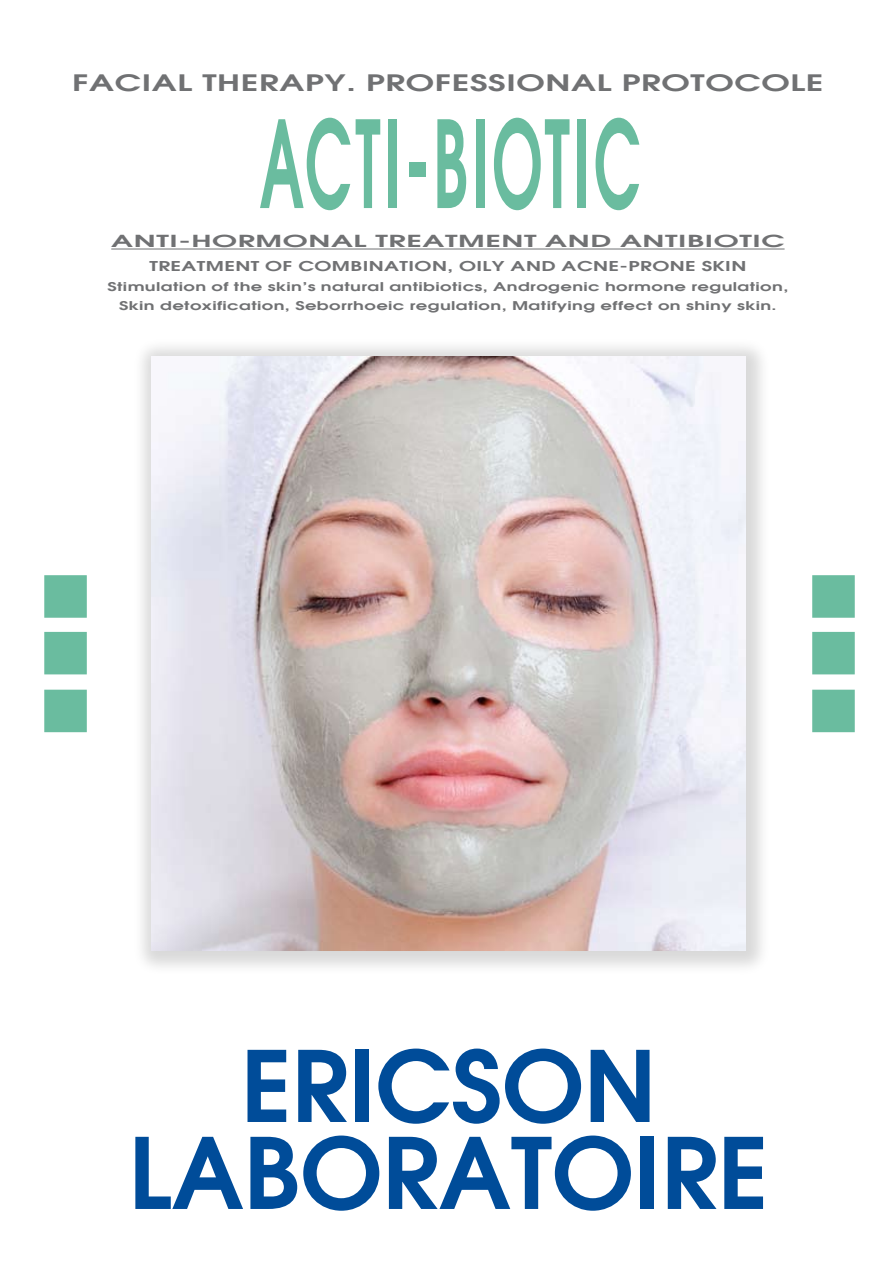
<style>
.page{position:relative;width:893px;height:1263px;background:#fff}
.page>*{position:absolute;margin:0;border:0;box-sizing:border-box;transform-origin:0 0}
.t1{font:120px "Avant Garde Gothic Dm ITC";letter-spacing:.06em;color:#6abc9f;scale:.5 1}
.t2{font:97.5px/87px "Avant Garde Gothic Dm ITC";color:#004c99;text-align:center}
.t3{font:22.5px "Avant Garde Gothic Dm ITC";letter-spacing:.02em;color:#707173;scale:1.5 1}
.t4{font:16.5px "Avant Garde Gothic Dm ITC";letter-spacing:.02em;color:#707173;scale:1.8 1}
.t5{font:13.5px "Avant Garde Gothic Dm ITC";letter-spacing:.02em;color:#707173;scale:1.5 1}
.t6{font:12px/19.5px "Avant Garde Gothic Dm ITC";letter-spacing:.02em;color:#707173;text-align:center;scale:1.5 1}
</style>
<div class="page">
<div style="left:131px;top:336px;width:695px;height:695px;background:#000;opacity:.15"></div>
<img style="left:152px;top:357px;width:594px;height:594px">
<div style="left:812px;top:575px;width:43px;height:43px;background:#6abc9f;border:2px solid #6abc9f"></div>
<div style="left:812px;top:690px;width:43px;height:42px;background:#6abc9f;border:2px solid #6abc9f"></div>
<div style="left:812px;top:632px;width:43px;height:42px;background:#6abc9f;border:2px solid #6abc9f"></div>
<div style="left:44px;top:575px;width:43px;height:43px;background:#6abc9f;border:2px solid #6abc9f"></div>
<div style="left:44px;top:690px;width:43px;height:42px;background:#6abc9f;border:2px solid #6abc9f"></div>
<div style="left:44px;top:632px;width:43px;height:42px;background:#6abc9f;border:2px solid #6abc9f"></div>
<hr style="left:111px;top:249px;width:674px;height:1px;background:#707173">
<h3 class="t3" style="left:72px;top:69px;width:502px">FACIAL THERAPY. PROFESSIONAL PROTOCOLE</h3>
<h1 class="t1" style="left:260px;top:87px;width:763px">ACTI-BIOTIC</h1>
<h3 class="t4" style="left:111px;top:231px;width:376px">ANTI-HORMONAL TREATMENT AND ANTIBIOTIC</h3>
<p class="t5" style="left:149px;top:258px;width:399px">TREATMENT OF COMBINATION, OILY AND ACNE-PRONE SKIN</p>
<p class="t6" style="left:107px;top:277px;width:455px">Stimulation of the skin’s natural antibiotics, Androgenic hormone regulation,<br>Skin detoxification, Seborrhoeic regulation, Matifying effect on shiny skin.</p>
<h2 class="t2" style="left:129px;top:1042px;width:641px">ERICSON<br>LABORATOIRE</h2>
</div>
